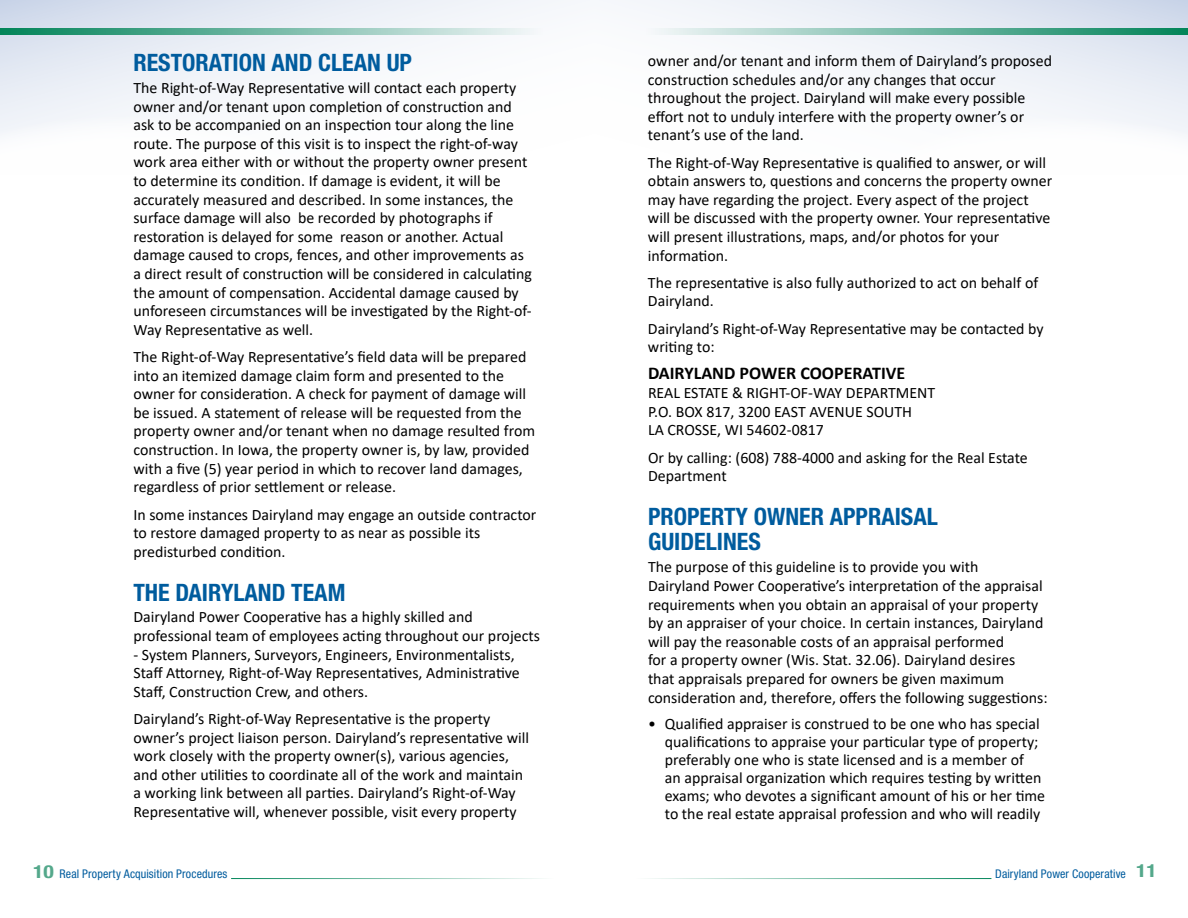
<style>
.page{position:relative;width:1188px;height:918px;background:#fff}
.page>*{position:absolute;margin:0;border:0;box-sizing:border-box;transform-origin:0 0}
.t1{font:700 condensed 24px/25.5px "Helvetica Neue LT Std";color:#005c9e}
.t2{font:700 18px "Calibri";color:#000}
.t3{font:15.9px/18.6px "Calibri";color:#000}
.t4{font:condensed 12px "Helvetica Neue LT Std";letter-spacing:.01em;color:#005c9e}
.s1{font-weight:700;font-size:18px;color:#54a88b}
</style>
<div class="page">
<hr style="left:231px;top:878px;width:323px;height:1px;background:#008559">
<hr style="left:635px;top:878px;width:356px;height:1px;background:#008559">
<svg style="left:625px;top:0;width:563px;height:100px;fill:#f0f3f8"></svg>
<svg style="left:644px;top:28px;width:544px;height:6px;background:#79bba8"></svg>
<svg style="left:0;top:0;width:564px;height:100px;fill:#f0f3f8"></svg>
<svg style="left:0;top:28px;width:544px;height:6px;background:#78bba8"></svg>
<div style="left:0;top:100px;width:191px;height:34px;background:#f4f6fa"></div>
<div style="left:998px;top:100px;width:190px;height:36px;background:#f4f6fa"></div>
<h1 class="t1" style="left:133px;top:50px;width:280px">RESTORATION AND CLEAN UP</h1>
<p class="t3" style="left:133px;top:78px;width:400px">The Right-of-Way Representative will contact each property owner and/or tenant upon completion of construction and ask to be accompanied on an inspection tour along the line route. The purpose of this visit is to inspect the right-of-way work area either with or without the property owner present to determine its condition. If damage is evident, it will be accurately measured and described. In some instances, the surface damage will also be recorded by photographs if restoration is delayed for some reason or another. Actual damage caused to crops, fences, and other improvements as a direct result of construction will be considered in calculating the amount of compensation. Accidental damage caused by unforeseen circumstances will be investigated by the Right-of-Way Representative as well.</p>
<p class="t3" style="left:133px;top:347px;width:403px">The Right-of-Way Representative’s field data will be prepared into an itemized damage claim form and presented to the owner for consideration. A check for payment of damage will be issued. A statement of release will be requested from the property owner and/or tenant when no damage resulted from construction. In Iowa, the property owner is, by law, provided with a five (5) year period in which to recover land damages, regardless of prior settlement or release.</p>
<p class="t3" style="left:133px;top:505px;width:405px">In some instances Dairyland may engage an outside contractor to restore damaged property to as near as possible its predisturbed condition.</p>
<h1 class="t1" style="left:133px;top:579px;width:213px">THE DAIRYLAND TEAM</h1>
<p class="t3" style="left:133px;top:607px;width:408px">Dairyland Power Cooperative has a highly skilled and professional team of employees acting throughout our projects</p>
<p class="t3" style="left:133px;top:645px;width:388px">- System Planners, Surveyors, Engineers, Environmentalists,<br>Staff Attorney, Right-of-Way Representatives, Administrative<br>Staff, Construction Crew, and others.</p>
<p class="t3" style="left:133px;top:709px;width:397px">Dairyland’s Right-of-Way Representative is the property owner’s project liaison person. Dairyland’s representative will work closely with the property owner(s), various agencies, and other utilities to coordinate all of the work and maintain a working link between all parties. Dairyland’s Right-of-Way Representative will, whenever possible, visit every property</p>
<p class="t3" style="left:648px;top:51px;width:406px">owner and/or tenant and inform them of Dairyland’s proposed construction schedules and/or any changes that occur throughout the project. Dairyland will make every possible effort not to unduly interfere with the property owner’s or tenant’s use of the land.</p>
<p class="t3" style="left:648px;top:153px;width:406px">The Right-of-Way Representative is qualified to answer, or will obtain answers to, questions and concerns the property owner may have regarding the project. Every aspect of the project will be discussed with the property owner. Your representative will present illustrations, maps, and/or photos for your information.</p>
<p class="t3" style="left:648px;top:273px;width:392px">The representative is also fully authorized to act on behalf of<br>Dairyland.</p>
<p class="t3" style="left:648px;top:319px;width:397px">Dairyland’s Right-of-Way Representative may be contacted by writing to:</p>
<p class="t2" style="left:648px;top:361px;width:259px">DAIRYLAND POWER COOPERATIVE</p>
<p class="t3" style="left:648px;top:383px;width:289px">REAL ESTATE &amp; RIGHT-OF-WAY DEPARTMENT<br>P.O. BOX 817, 3200 EAST AVENUE SOUTH<br>LA CROSSE, WI 54602-0817</p>
<p class="t3" style="left:648px;top:448px;width:381px">Or by calling: (608) 788-4000 and asking for the Real Estate<br>Department</p>
<h1 class="t1" style="left:648px;top:503px;width:291px">PROPERTY OWNER APPRAISAL<br>GUIDELINES</h1>
<p class="t3" style="left:648px;top:557px;width:401px">The purpose of this guideline is to provide you with<br>Dairyland Power Cooperative’s interpretation of the appraisal requirements when you obtain an appraisal of your property by an appraiser of your choice. In certain instances, Dairyland will pay the reasonable costs of an appraisal performed<br>for a property owner (Wis. Stat. 32.06). Dairyland desires<br>that appraisals prepared for owners be given maximum consideration and, therefore, offers the following suggestions:</p>
<p class="t3" style="left:665px;top:715px;width:382px;line-height:18px;text-indent:-17px">• Qualified appraiser is construed to be one who has special qualifications to appraise your particular type of property; preferably one who is state licensed and is a member of<br>an appraisal organization which requires testing by written exams; who devotes a significant amount of his or her time to the real estate appraisal profession and who will readily</p>
<p class="t4" style="left:33px;top:867px;width:196px"><span class="s1">10</span> Real Property Acquisition Procedures</p>
<p class="t4" style="left:995px;top:867px;width:163px">Dairyland Power Cooperative <span class="s1">11</span></p>
</div>
